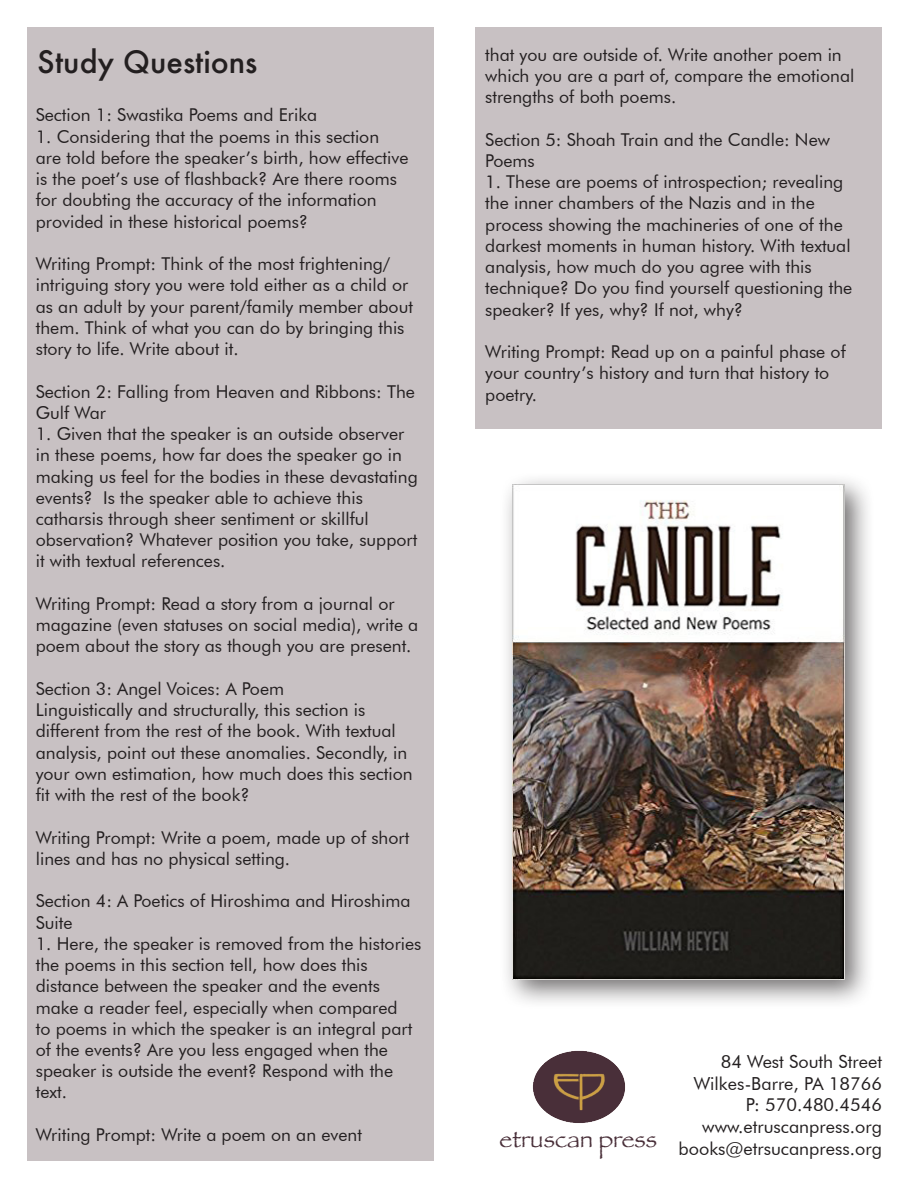
<style>
.page{position:relative;width:918px;height:1188px;background:#fff}
.page>*{position:absolute;margin:0;border:0;box-sizing:border-box;transform-origin:0 0}
.t1{font:500 30px "Futura";color:#231f20}
.t2{font:24px "Papyrus";color:#492f39}
.t3{font:18px "Futura BT";color:#231f20}
.t4{font:17.7px/21.3px "Futura BT";color:#231f20}
</style>
<div class="page">
<div style="left:500px;top:471px;width:375px;height:539px;background:#231f20;opacity:.65"></div>
<img style="left:513px;top:485px;width:331px;height:495px">
<img style="left:533px;top:1050px;width:92px;height:73px">
<div style="left:27px;top:27px;width:407px;height:1134px;background:#c8c1c3"></div>
<div style="left:475px;top:27px;width:407px;height:401px;background:#c8c1c3"></div>
<p class="t1" style="left:37px;top:42px;width:222px">Study Questions</p>
<p class="t4" style="left:36px;top:104px;width:283px">Section 1: Swastika Poems and Erika</p>
<p class="t4" style="left:36px;top:126px;width:374px">1. Considering that the poems in this section are told before the speaker’s birth, how effective is the poet’s use of flashback? Are there rooms for doubting the accuracy of the information provided in these historical poems?</p>
<p class="t4" style="left:36px;top:253px;width:379px">Writing Prompt: Think of the most frightening/ intriguing story you were told either as a child or as an adult by your parent/family member about them. Think of what you can do by bringing this story to life. Write about it.</p>
<p class="t4" style="left:36px;top:380px;width:381px">Section 2: Falling from Heaven and Ribbons: The<br>Gulf War</p>
<p class="t4" style="left:36px;top:423px;width:384px">1. Given that the speaker is an outside observer in these poems, how far does the speaker go in making us feel for the bodies in these devastating events? Is the speaker able to achieve this catharsis through sheer sentiment or skillful observation? Whatever position you take, support it with textual references.</p>
<p class="t4" style="left:36px;top:593px;width:384px">Writing Prompt: Read a story from a journal or magazine (even statuses on social media), write a poem about the story as though you are present.</p>
<p class="t4" style="left:36px;top:678px;width:250px">Section 3: Angel Voices: A Poem</p>
<p class="t4" style="left:36px;top:699px;width:378px">Linguistically and structurally, this section is different from the rest of the book. With textual analysis, point out these anomalies. Secondly, in your own estimation, how much does this section fit with the rest of the book?</p>
<p class="t4" style="left:36px;top:827px;width:375px">Writing Prompt: Write a poem, made up of short lines and has no physical setting.</p>
<p class="t4" style="left:36px;top:890px;width:376px">Section 4: A Poetics of Hiroshima and Hiroshima<br>Suite</p>
<p class="t4" style="left:36px;top:933px;width:387px">1. Here, the speaker is removed from the histories the poems in this section tell, how does this distance between the speaker and the events make a reader feel, especially when compared<br>to poems in which the speaker is an integral part of the events? Are you less engaged when the speaker is outside the event? Respond with the text.</p>
<p class="t4" style="left:36px;top:1124px;width:328px">Writing Prompt: Write a poem on an event</p>
<p class="t4" style="left:485px;top:44px;width:371px">that you are outside of. Write another poem in which you are a part of, compare the emotional strengths of both poems.</p>
<p class="t4" style="left:485px;top:129px;width:346px">Section 5: Shoah Train and the Candle: New<br>Poems</p>
<p class="t4" style="left:485px;top:171px;width:369px">1. These are poems of introspection; revealing the inner chambers of the Nazis and in the process showing the machineries of one of the darkest moments in human history. With textual analysis, how much do you agree with this technique? Do you find yourself questioning the speaker? If yes, why? If not, why?</p>
<p class="t4" style="left:485px;top:341px;width:362px">Writing Prompt: Read up on a painful phase of your country’s history and turn that history to poetry.</p>
<p class="t2" style="left:500px;top:1125px;width:159px">etruscan press</p>
<p class="t3" style="left:721px;top:1051px;width:163px">84 West South Street</p>
<p class="t3" style="left:694px;top:1072px;width:190px">Wilkes-Barre, PA 18766</p>
<p class="t3" style="left:746px;top:1094px;width:138px">P: 570.480.4546</p>
<p class="t3" style="left:702px;top:1116px;width:181px">www.etruscanpress.org</p>
<p class="t3" style="left:679px;top:1137px;width:205px">books@etrsucanpress.org</p>
</div>
